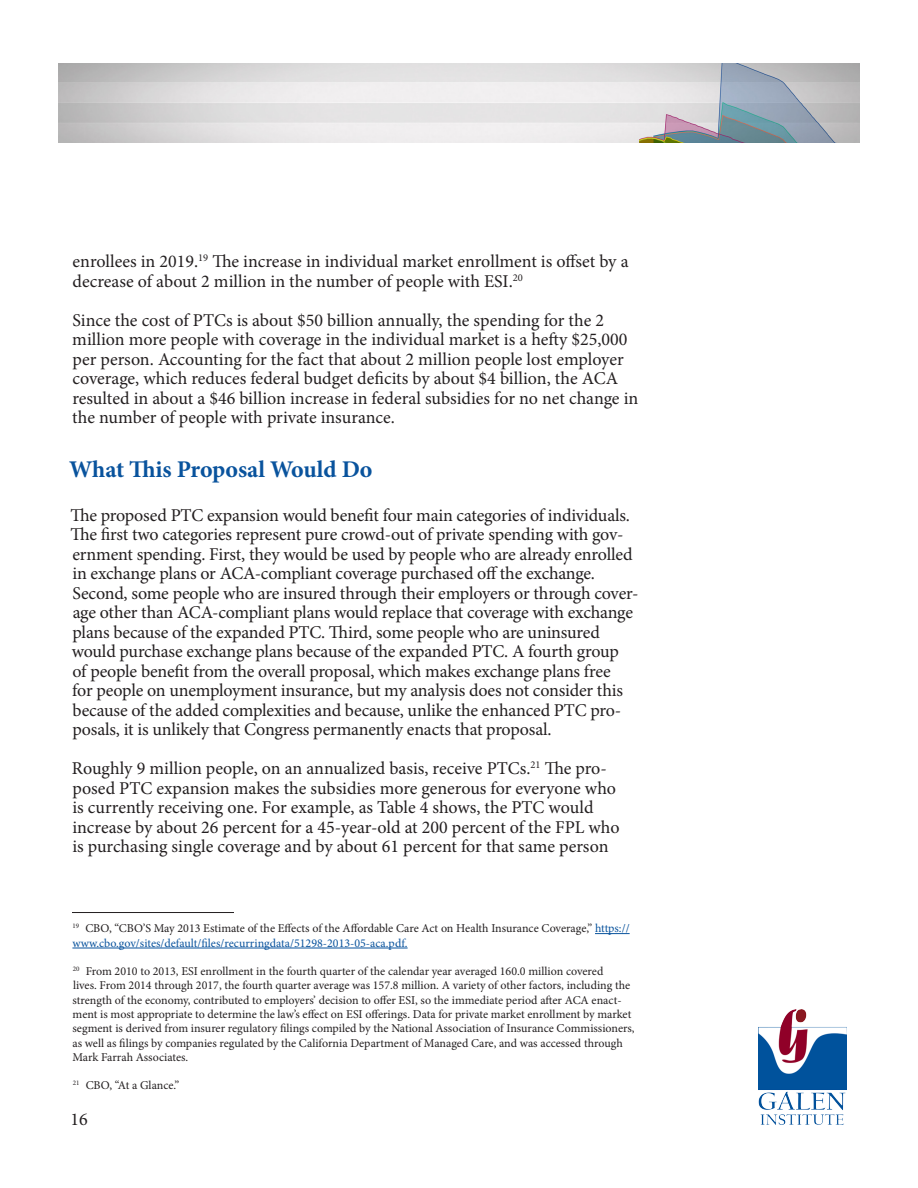
<style>
.page{position:relative;width:918px;height:1188px;background:#fff}
.page>*{position:absolute;margin:0;border:0;box-sizing:border-box;transform-origin:0 0}
.Body_Text___H2{font:700 24px "Minion Pro";letter-spacing:-.005em;color:#09539d}
.Body_Text___BODY{font:18px/19.5px "Minion Pro";letter-spacing:-.01em;color:#231f20}
.Endnote{font:12px/14.4px "Minion Pro";color:#231f20}
.Endnote_First{font:12px/14.4px "Minion Pro";color:#231f20}
.s1{color:#09539d}
</style>
<div class="page">
<img style="left:58px;top:63px;width:802px;height:79px">
<img style="left:758px;top:1009px;width:88px;height:116px">
<hr style="left:72px;top:912px;width:162px;height:1px;background:#231f20">
<hr style="left:595px;top:933px;width:35px;height:1px;background:#09539d">
<hr style="left:72px;top:948px;width:336px;height:1px;background:#09539d">
<p class="Body_Text___BODY" style="left:73px;top:252px;width:558px">enrollees in 2019.<sup>19</sup> The increase in individual market enrollment is offset by a decrease of about 2 million in the number of people with ESI.<sup>20</sup></p>
<p class="Body_Text___BODY" style="left:72px;top:310px;width:568px">Since the cost of PTCs is about $50 billion annually, the spending for the 2 million more people with coverage in the individual market is a hefty $25,000 per person. Accounting for the fact that about 2 million people lost employer coverage, which reduces federal budget deficits by about $4 billion, the ACA resulted in about a $46 billion increase in federal subsidies for no net change in the number of people with private insurance.</p>
<p class="Body_Text___H2" style="left:69px;top:452px;width:305px">What This Proposal Would Do</p>
<p class="Body_Text___BODY" style="left:70px;top:505px;width:570px">The proposed PTC expansion would benefit four main categories of individuals.<br>The first two categories represent pure crowd-out of private spending with gov&shy;ernment spending. First, they would be used by people who are already enrolled in exchange plans or ACA-compliant coverage purchased off the exchange.<br>Second, some people who are insured through their employers or through cover&shy;age other than ACA-compliant plans would replace that coverage with exchange plans because of the expanded PTC. Third, some people who are uninsured would purchase exchange plans because of the expanded PTC. A fourth group<br>of people benefit from the overall proposal, which makes exchange plans free<br>for people on unemployment insurance, but my analysis does not consider this because of the added complexities and because, unlike the enhanced PTC pro&shy;posals, it is unlikely that Congress permanently enacts that proposal.</p>
<p class="Body_Text___BODY" style="left:72px;top:759px;width:549px">Roughly 9 million people, on an annualized basis, receive PTCs.<sup>21</sup> The pro&shy;posed PTC expansion makes the subsidies more generous for everyone who is currently receiving one. For example, as Table 4 shows, the PTC would increase by about 26 percent for a 45-year-old at 200 percent of the FPL who is purchasing single coverage and by about 61 percent for that same person</p>
<p class="Endnote_First" style="left:72px;top:921px;width:559px"><sup>19</sup> CBO, “CBO’S May 2013 Estimate of the Effects of the Affordable Care Act on Health Insurance Coverage,” <span class="s1">https:// www.cbo.gov/sites/default/files/recurringdata/51298-2013-05-aca.pdf.</span></p>
<p class="Endnote" style="left:72px;top:964px;width:564px"><sup>20</sup> From 2010 to 2013, ESI enrollment in the fourth quarter of the calendar year averaged 160.0 million covered<br>lives. From 2014 through 2017, the fourth quarter average was 157.8 million. A variety of other factors, including the strength of the economy, contributed to employers’ decision to offer ESI, so the immediate period after ACA enact&shy;ment is most appropriate to determine the law’s effect on ESI offerings. Data for private market enrollment by market segment is derived from insurer regulatory filings compiled by the National Association of Insurance Commissioners, as well as filings by companies regulated by the California Department of Managed Care, and was accessed through Mark Farrah Associates.</p>
<p class="Endnote" style="left:73px;top:1078px;width:108px"><sup>21</sup> CBO, “At a Glance.”</p>
<p class="Body_Text___BODY" style="left:71px;top:1110px;width:19px">16</p>
</div>
